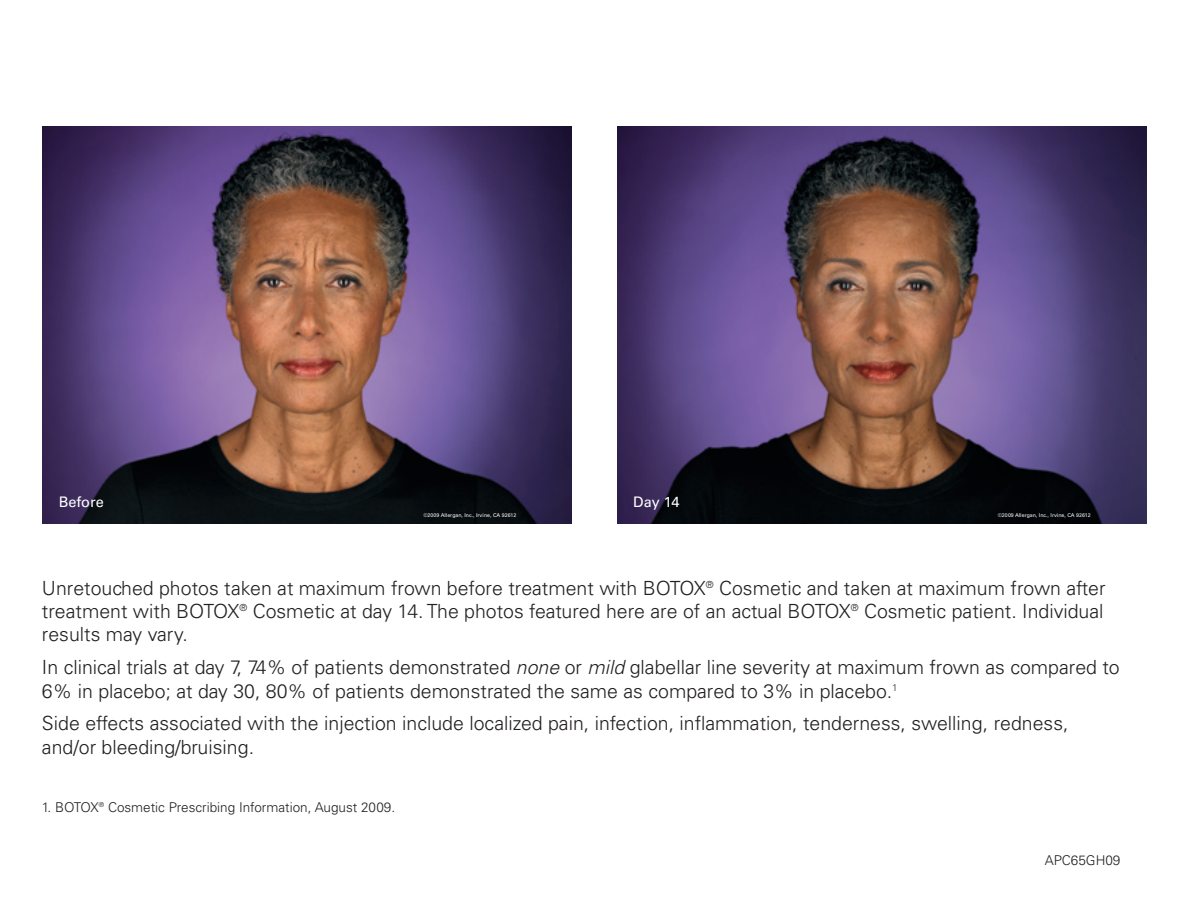
<style>
.page{position:relative;width:1188px;height:918px;background:#fff}
.page>*{position:absolute;margin:0;border:0;box-sizing:border-box;transform-origin:0 0}
.t1{font:300 19.5px/23.4px "Univers LT Std";color:#231f20}
.t2{font:14.55px "Univers LT Std";color:#fff}
.t3{font:300 13.5px "Univers LT Std";color:#231f20}
.t4{font:5.25px "Univers LT Std";color:#fff}
.s1{font-style:italic}
</style>
<div class="page">
<img style="left:43px;top:126px;width:529px;height:397px">
<img style="left:617px;top:126px;width:529px;height:397px">
<p class="t2" style="left:59px;top:493px;width:47px">Before</p>
<p class="t2" style="left:633px;top:493px;width:48px">Day 14</p>
<p class="t4" style="left:423px;top:512px;width:94px">©2009 Allergan, Inc., Irvine, CA 92612</p>
<p class="t4" style="left:998px;top:512px;width:94px">©2009 Allergan, Inc., Irvine, CA 92612</p>
<p class="t1" style="left:42px;top:576px;width:1065px;text-align:justify">Unretouched photos taken at maximum frown before treatment with BOTOX<sup>®</sup> Cosmetic and taken at maximum frown after treatment with BOTOX<sup>®</sup> Cosmetic at day 14. The photos featured here are of an actual BOTOX<sup>®</sup> Cosmetic patient. Individual results may vary.</p>
<p class="t1" style="left:42px;top:656px;width:1079px">In clinical trials at day 7, 74% of patients demonstrated <span class="s1">none</span> or <span class="s1">mild</span> glabellar line severity at maximum frown as compared to<br>6% in placebo; at day 30, 80% of patients demonstrated the same as compared to 3% in placebo.<sup>1</sup></p>
<p class="t1" style="left:42px;top:712px;width:1028px">Side effects associated with the injection include localized pain, infection, inflammation, tenderness, swelling, redness, and/or bleeding/bruising.</p>
<p class="t3" style="left:42px;top:799px;width:355px">1. BOTOX<sup>®</sup> Cosmetic Prescribing Information, August 2009.</p>
<p class="t3" style="left:1045px;top:852px;width:77px">APC65GH09</p>
</div>
